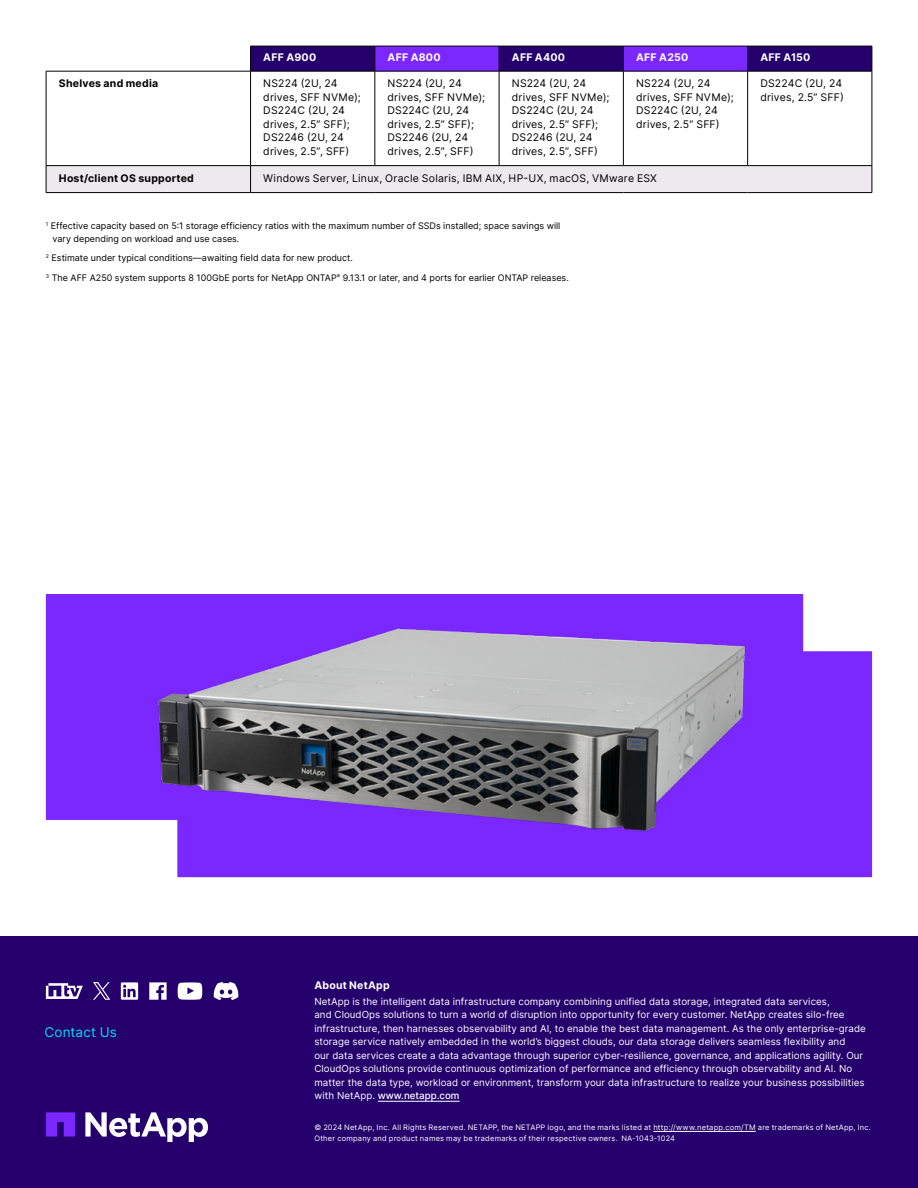
<style>
.page{position:relative;width:918px;height:1188px;background:#fff}
.page>*{position:absolute;margin:0;border:0;box-sizing:border-box;transform-origin:0 0}
.t1{font:13.5px "Inter";letter-spacing:.015em;color:#00ddf4}
.Table_Body_Small{font:10.5px/13.5px "Inter";letter-spacing:.02em;color:#000}
.Table_Label_Bold_Small{font:700 10.5px "Inter";letter-spacing:.025em;color:#000}
.Table_Label_Bold_Small-2{font:700 10.5px "Inter";letter-spacing:.02em;color:#fff}
.About_NetApp_Header{font:700 10.5px "Inter";letter-spacing:.02em;color:#fff}
.About_NetApp_Text{font:9.75px/13.5px "Inter";letter-spacing:.005em;color:#fff}
.Footnote{font:9px/12.8px "Inter";color:#000}
.Copyright{font:7.5px/10.5px "Inter";letter-spacing:.03em;color:#fff}
.s1{font-weight:500}
</style>
<div class="page">
<hr style="left:46px;top:71px;width:204px;height:1px;background:#000">
<hr style="left:375px;top:71px;width:1px;height:94px;background:#000">
<svg style="left:250px;top:46px;width:623px;height:25px;background:#440f9f"></svg>
<hr style="left:250px;top:71px;width:125px;height:1px;background:#000">
<hr style="left:375px;top:71px;width:124px;height:1px;background:#000">
<hr style="left:499px;top:71px;width:124px;height:1px;background:#000">
<hr style="left:623px;top:71px;width:125px;height:1px;background:#000">
<hr style="left:748px;top:71px;width:124px;height:1px;background:#000">
<hr style="left:46px;top:71px;width:1px;height:94px;background:#000">
<hr style="left:499px;top:71px;width:1px;height:94px;background:#000">
<hr style="left:623px;top:71px;width:1px;height:94px;background:#000">
<hr style="left:747px;top:71px;width:1px;height:94px;background:#000">
<hr style="left:250px;top:71px;width:1px;height:94px;background:#000">
<hr style="left:872px;top:71px;width:1px;height:94px;background:#000">
<hr style="left:46px;top:165px;width:205px;height:1px;background:#000">
<hr style="left:251px;top:165px;width:124px;height:1px;background:#000">
<hr style="left:375px;top:165px;width:124px;height:1px;background:#000">
<hr style="left:499px;top:165px;width:124px;height:1px;background:#000">
<hr style="left:623px;top:165px;width:125px;height:1px;background:#000">
<hr style="left:748px;top:165px;width:124px;height:1px;background:#000">
<div style="left:46px;top:166px;width:827px;height:27px;background:#edeaef"></div>
<hr style="left:251px;top:192px;width:124px;height:1px;background:#000">
<hr style="left:375px;top:192px;width:124px;height:1px;background:#000">
<hr style="left:499px;top:192px;width:124px;height:1px;background:#000">
<hr style="left:623px;top:192px;width:125px;height:1px;background:#000">
<hr style="left:748px;top:192px;width:124px;height:1px;background:#000">
<div style="left:0;top:936px;width:918px;height:252px;background:#25006d"></div>
<svg style="left:121px;top:982px;width:17px;height:18px"></svg>
<svg style="left:149px;top:982px;width:18px;height:18px"></svg>
<svg style="left:178px;top:982px;width:24px;height:18px"></svg>
<hr style="left:378px;top:1101px;width:82px;height:1px;background:#fff">
<hr style="left:653px;top:1131px;width:103px;height:1px;background:#fff">
<svg style="left:46px;top:983px;width:37px;height:16px"></svg>
<svg style="left:85px;top:1112px;width:123px;height:30px"></svg>
<svg style="left:46px;top:1112px;width:29px;height:25px"></svg>
<svg style="left:213px;top:982px;width:26px;height:18px"></svg>
<svg style="left:93px;top:982px;width:17px;height:18px"></svg>
<img style="left:46px;top:594px;width:826px;height:283px">
<p class="Table_Label_Bold_Small-2" style="left:263px;top:49px;width:55px">AFF A900</p>
<p class="Table_Label_Bold_Small-2" style="left:388px;top:49px;width:55px">AFF A800</p>
<p class="Table_Label_Bold_Small-2" style="left:512px;top:49px;width:55px">AFF A400</p>
<p class="Table_Label_Bold_Small-2" style="left:636px;top:49px;width:54px">AFF A250</p>
<p class="Table_Label_Bold_Small-2" style="left:760px;top:49px;width:52px">AFF A150</p>
<p class="Table_Label_Bold_Small" style="left:59px;top:76px;width:101px">Shelves and media</p>
<p class="Table_Body_Small" style="left:263px;top:77px;width:99px">NS224 (2U, 24 drives, SFF NVMe);<br>DS224C (2U, 24 drives, 2.5” SFF);<br>DS2246 (2U, 24 drives, 2.5”, SFF)</p>
<p class="Table_Body_Small" style="left:388px;top:77px;width:99px">NS224 (2U, 24 drives, SFF NVMe);<br>DS224C (2U, 24 drives, 2.5” SFF);<br>DS2246 (2U, 24 drives, 2.5”, SFF)</p>
<p class="Table_Body_Small" style="left:512px;top:77px;width:99px">NS224 (2U, 24 drives, SFF NVMe);<br>DS224C (2U, 24 drives, 2.5” SFF);<br>DS2246 (2U, 24 drives, 2.5”, SFF)</p>
<p class="Table_Body_Small" style="left:636px;top:77px;width:99px">NS224 (2U, 24 drives, SFF NVMe);<br>DS224C (2U, 24 drives, 2.5” SFF)</p>
<p class="Table_Body_Small" style="left:760px;top:77px;width:85px">DS224C (2U, 24 drives, 2.5” SFF)</p>
<p class="Table_Label_Bold_Small" style="left:59px;top:170px;width:137px">Host/client OS supported</p>
<p class="Table_Body_Small" style="left:263px;top:171px;width:395px">Windows Server, Linux, Oracle Solaris, IBM AIX, HP-UX, macOS, VMware ESX</p>
<p class="Footnote" style="left:53px;top:219px;width:509px;text-indent:-7px"><sup>1</sup> Effective capacity based on 5:1 storage efficiency ratios with the maximum number of SSDs installed; space savings will vary depending on workload and use cases.</p>
<p class="Footnote" style="left:46px;top:251px;width:309px"><sup>2</sup> Estimate under typical conditions—awaiting field data for new product.</p>
<p class="Footnote" style="left:46px;top:271px;width:524px"><sup>3</sup> The AFF A250 system supports 8 100GbE ports for NetApp ONTAP<sup>®</sup> 9.13.1 or later, and 4 ports for earlier ONTAP releases.</p>
<h1 class="t1" style="left:44px;top:1022px;width:74px">Contact Us</h1>
<p class="About_NetApp_Header" style="left:314px;top:977px;width:77px">About NetApp</p>
<p class="About_NetApp_Text" style="left:314px;top:994px;width:553px">NetApp is the intelligent data infrastructure company combining unified data storage, integrated data services,<br>and CloudOps solutions to turn a world of disruption into opportunity for every customer. NetApp creates silo-free infrastructure, then harnesses observability and AI, to enable the best data management. As the only enterprise-grade storage service natively embedded in the world’s biggest clouds, our data storage delivers seamless flexibility and<br>our data services create a data advantage through superior cyber-resilience, governance, and applications agility. Our CloudOps solutions provide continuous optimization of performance and efficiency through observability and AI. No matter the data type, workload or environment, transform your data infrastructure to realize your business possibilities with NetApp. <span class="s1">www.netapp.com</span></p>
<p class="Copyright" style="left:314px;top:1122px;width:558px">© 2024 NetApp, Inc. All Rights Reserved. NETAPP, the NETAPP logo, and the marks listed at http://www.netapp.com/TM are trademarks of NetApp, Inc.<br>Other company and product names may be trademarks of their respective owners.</p>
<p class="Copyright" style="left:621px;top:1133px;width:55px">NA-1043-1024</p>
</div>
